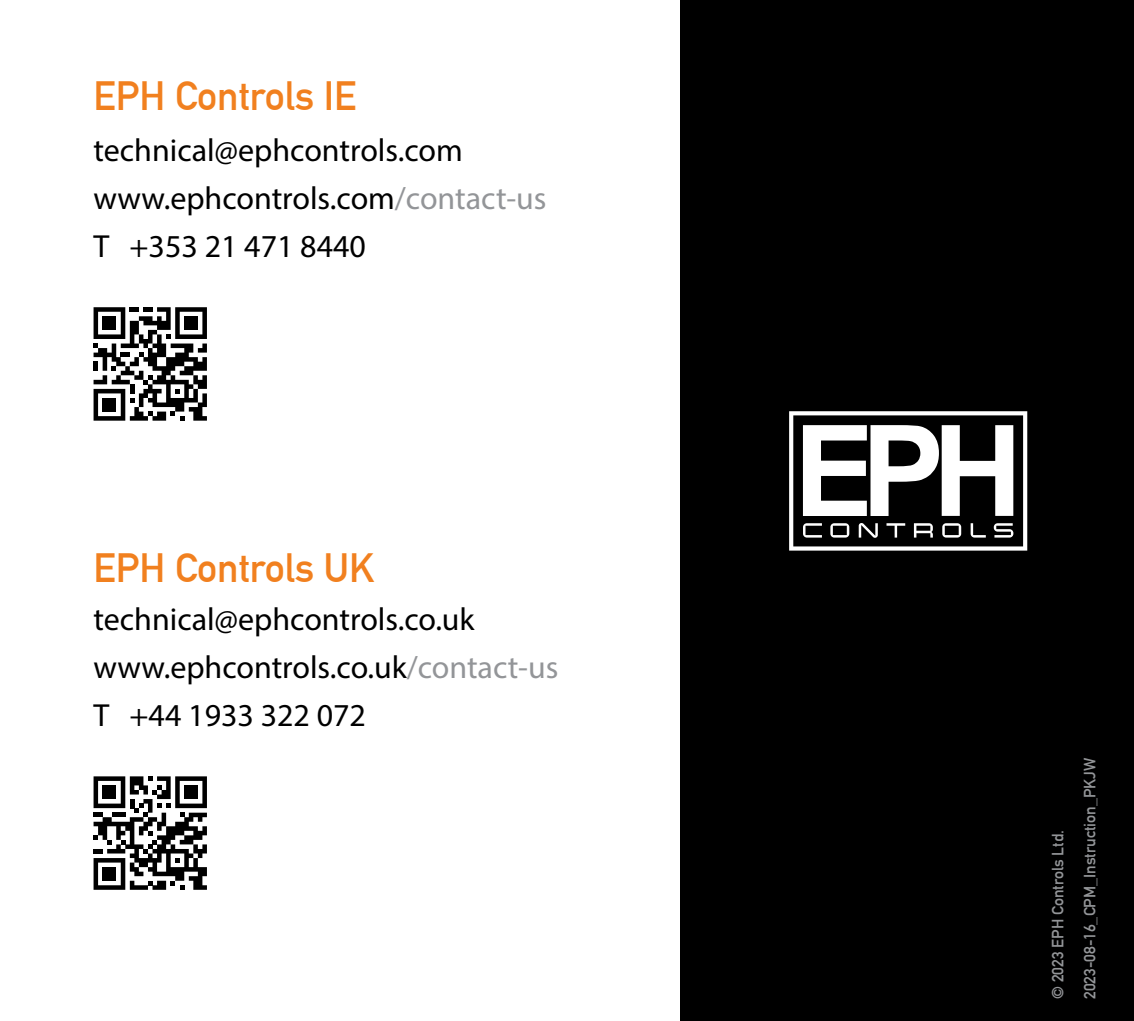
<style>
.page{position:relative;width:1134px;height:1021px;background:#fff}
.page>*{position:absolute;margin:0;border:0;box-sizing:border-box;transform-origin:0 0}
.t1{font:700 40px "DIN Alternate";color:#f1801f}
.t2{font:32px/48px "Myriad Pro";color:#000}
.t3{font:700 16px/31.6px "DIN Alternate";color:#939598}
.s1{color:#939598}
</style>
<div class="page">
<div style="left:680px;top:0;width:454px;height:1020px;background:#000"></div>
<svg style="left:789px;top:411px;width:238px;height:139px"></svg>
<svg style="left:94px;top:307px;width:113px;height:113px"></svg>
<svg style="left:94px;top:776px;width:113px;height:113px"></svg>
<p class="t1" style="left:94px;top:66px;width:264px">EPH Controls IE</p>
<p class="t2" style="left:94px;top:126px;width:454px">technical@ephcontrols.com www.ephcontrols.com<span class="s1">/contact-us<br></span>T +353 21 471 8440</p>
<p class="t1" style="left:94px;top:537px;width:282px">EPH Controls UK</p>
<p class="t2" style="left:94px;top:595px;width:466px">technical@ephcontrols.co.uk www.ephcontrols.co.uk<span class="s1">/contact-us<br></span>T +44 1933 322 072</p>
<p class="t3" style="left:1041px;top:998px;width:242px;rotate:-90deg">© 2023 EPH Controls Ltd.<br>2023-08-16_CPM_Instruction_PKJW</p>
</div>
